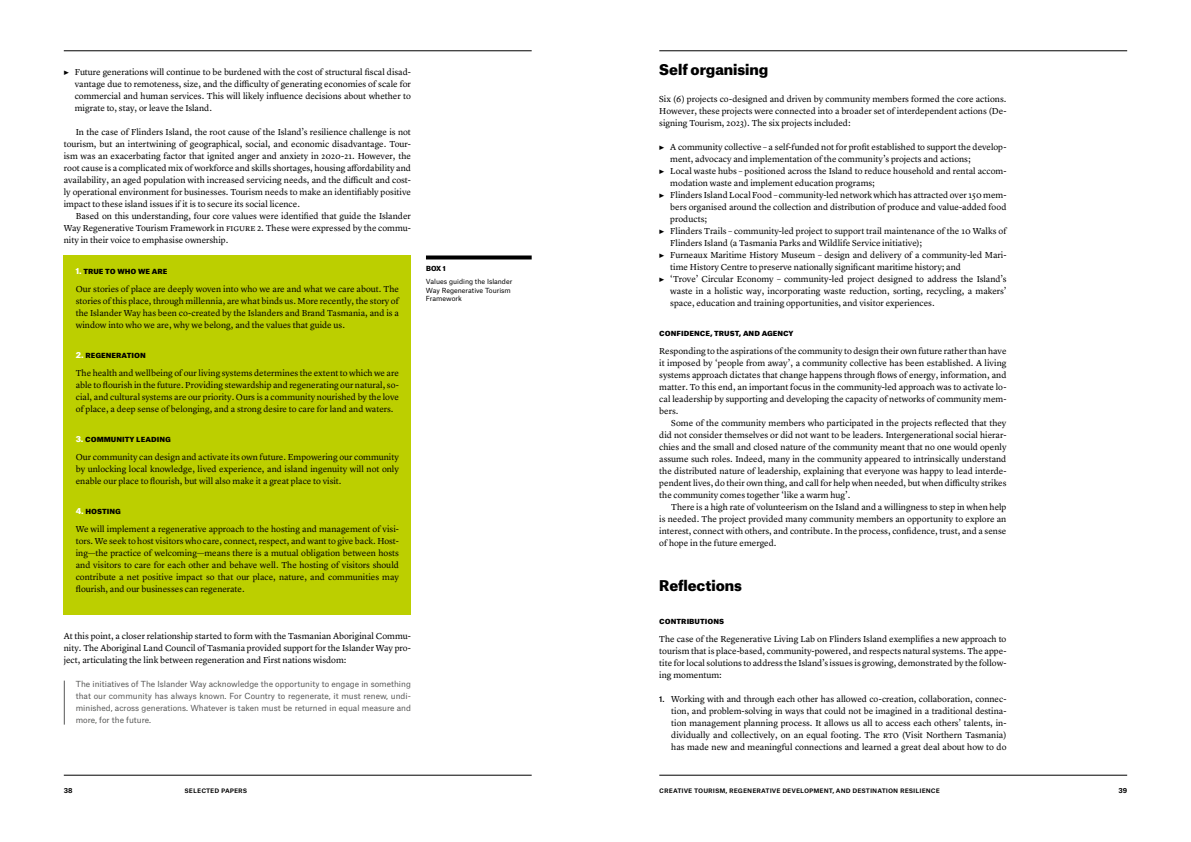
<style>
.page{position:relative;width:1191px;height:842px;background:#fff}
.page>*{position:absolute;margin:0;border:0;box-sizing:border-box;transform-origin:0 0}
.t1{font:900 14.2px "Atlas Grotesk";letter-spacing:-.005em;color:#000}
.t2{font:9px/12px "Lyon Text";color:#000;text-align:justify}
.t3{font:8px/12px "Atlas Grotesk";color:#575756;text-align:justify}
.t4{font:900 8px "Atlas Grotesk";color:#000}
.t5{font:500 7px "Atlas Grotesk";color:#000}
.t6{font:6.7px/9px "Atlas Grotesk";color:#000}
.t7{font:700 6.7px "Atlas Grotesk";color:#000}
.t8{font:900 6.7px "Atlas Grotesk";color:#000}
.s1{font-family:"Acumin Pro";font-weight:700;font-size:7.7px}
.s2{color:#fff}
.s3{font-family:"Atlas Grotesk";font-weight:500;font-size:7.7px}
</style>
<div class="page">
<hr style="left:659px;top:775px;width:468px;height:1px;background:#000">
<hr style="left:659px;top:51px;width:468px;height:1px;background:#000">
<hr style="left:64px;top:775px;width:467px;height:1px;background:#000">
<hr style="left:64px;top:51px;width:467px;height:1px;background:#000">
<hr style="left:64px;top:681px;width:1px;height:44px;background:#575756">
<svg style="left:426px;top:255px;width:105px;height:4px"></svg>
<div style="left:64px;top:255px;width:347px;height:360px;background:#bccf00"></div>
<p class="t2" style="left:75px;top:65px;width:338px;text-indent:-11px"><span class="s1">▶</span> Future generations will continue to be burdened with the cost of structural fiscal disad&shy;vantage due to remoteness, size, and the difficulty of generating economies of scale for commercial and human services. This will likely influence decisions about whether to migrate to, stay, or leave the Island.</p>
<p class="t2" style="left:64px;top:125px;width:349px;text-indent:12px">In the case of Flinders Island, the root cause of the Island’s resilience challenge is not tourism, but an intertwining of geographical, social, and economic disadvantage. Tour&shy;ism was an exacerbating factor that ignited anger and anxiety in 2020-21. However, the root cause is a complicated mix of workforce and skills shortages, housing affordability and availability, an aged population with increased servicing needs, and the difficult and cost&shy;ly operational environment for businesses. Tourism needs to make an identifiably positive impact to these island issues if it is to secure its social licence.</p>
<p class="t2" style="left:64px;top:209px;width:349px;text-indent:12px">Based on this understanding, four core values were identified that guide the Islander<br>Way Regenerative Tourism Framework in Figure</p>
<p class="t2" style="left:257px;top:221px;width:155px">2. These were expressed by the commu-</p>
<p class="t2" style="left:64px;top:233px;width:166px">nity in their voice to emphasise ownership.</p>
<p class="t4" style="left:76px;top:264px;width:92px"><span class="s2">1.</span> True to who we are</p>
<p class="t2" style="left:76px;top:282px;width:325px">Our stories of place are deeply woven into who we are and what we care about. The stories of this place, through millennia, are what binds us. More recently, the story of the Islander Way has been co-created by the Islanders and Brand Tasmania, and is a window into who we are, why we belong, and the values that guide us.</p>
<p class="t4" style="left:76px;top:348px;width:71px"><span class="s2">2.</span> Regeneration</p>
<p class="t2" style="left:76px;top:366px;width:325px">The health and wellbeing of our living systems determines the extent to which we are able to flourish in the future. Providing stewardship and regenerating our natural, so&shy;cial, and cultural systems are our priority. Ours is a community nourished by the love of place, a deep sense of belonging, and a strong desire to care for land and waters.</p>
<p class="t4" style="left:76px;top:432px;width:97px"><span class="s2">3.</span> Community leading</p>
<p class="t2" style="left:76px;top:450px;width:325px">Our community can design and activate its own future. Empowering our community by unlocking local knowledge, lived experience, and island ingenuity will not only enable our place to flourish, but will also make it a great place to visit.</p>
<p class="t4" style="left:76px;top:504px;width:47px"><span class="s2">4.</span> Hosting</p>
<p class="t2" style="left:76px;top:522px;width:325px">We will implement a regenerative approach to the hosting and management of visi&shy;tors. We seek to host visitors who care, connect, respect, and want to give back. Host&shy;ing—the practice of welcoming—means there is a mutual obligation between hosts and visitors to care for each other and behave well. The hosting of visitors should contribute a net positive impact so that our place, nature, and communities may flourish, and our businesses can regenerate.</p>
<p class="t8" style="left:426px;top:263px;width:21px">BOX 1</p>
<p class="t6" style="left:426px;top:276px;width:88px">Values guiding the Islander<br>Way Regenerative Tourism<br>Framework</p>
<p class="t2" style="left:64px;top:629px;width:349px">At this point, a closer relationship started to form with the Tasmanian Aboriginal Commu&shy;nity. The Aboriginal Land Council of Tasmania provided support for the Islander Way pro&shy;ject, articulating the link between regeneration and First nations wisdom:</p>
<p class="t3" style="left:76px;top:677px;width:337px">The initiatives of The Islander Way acknowledge the opportunity to engage in something that our community has always known. For Country to regenerate, it must renew, undi&shy;minished, across generations. Whatever is taken must be returned in equal measure and more, for the future.</p>
<h1 class="t1" style="left:659px;top:58px;width:111px">Self organising</h1>
<p class="t2" style="left:659px;top:92px;width:349px">Six (6) projects co-designed and driven by community members formed the core actions.<br>However, these projects were connected into a broader set of interdependent actions (De&shy;signing Tourism, 2023). The six projects included:</p>
<p class="t2" style="left:659px;top:140px;width:349px"><span class="s1">▶</span> A community collective – a self-funded not for profit established to support the develop-</p>
<p class="t2" style="left:670px;top:152px;width:302px">ment, advocacy and implementation of the community’s projects and actions;</p>
<p class="t2" style="left:659px;top:164px;width:348px"><span class="s1">▶</span> Local waste hubs – positioned across the Island to reduce household and rental accom-</p>
<p class="t2" style="left:670px;top:176px;width:206px">modation waste and implement education programs;</p>
<p class="t2" style="left:659px;top:188px;width:349px"><span class="s1">▶</span> Flinders Island Local Food – community-led network which has attracted over 150 mem-</p>
<p class="t2" style="left:670px;top:200px;width:338px">bers organised around the collection and distribution of produce and value-added food</p>
<p class="t2" style="left:670px;top:212px;width:38px">products;</p>
<p class="t2" style="left:659px;top:224px;width:349px"><span class="s1">▶</span> Flinders Trails – community-led project to support trail maintenance of the 10 Walks of</p>
<p class="t2" style="left:670px;top:236px;width:253px">Flinders Island (a Tasmania Parks and Wildlife Service initiative);</p>
<p class="t2" style="left:659px;top:248px;width:349px"><span class="s1">▶</span> Furneaux Maritime History Museum – design and delivery of a community-led Mari-</p>
<p class="t2" style="left:670px;top:260px;width:292px">time History Centre to preserve nationally significant maritime history; and</p>
<p class="t2" style="left:659px;top:272px;width:349px"><span class="s1">▶</span> ‘Trove’ Circular Economy – community-led project designed to address the Island’s</p>
<p class="t2" style="left:670px;top:284px;width:338px">waste in a holistic way, incorporating waste reduction, sorting, recycling, a makers’</p>
<p class="t2" style="left:670px;top:296px;width:266px">space, education and training opportunities, and visitor experiences.</p>
<p class="t4" style="left:659px;top:326px;width:136px">Confidence, trust, and agency</p>
<p class="t2" style="left:659px;top:344px;width:349px">Responding to the aspirations of the community to design their own future rather than have it imposed by ‘people from away’, a community collective has been established. A living systems approach dictates that change happens through flows of energy, information, and matter. To this end, an important focus in the community-led approach was to activate lo&shy;cal leadership by supporting and developing the capacity of networks of community mem&shy;bers.</p>
<p class="t2" style="left:659px;top:416px;width:349px;text-indent:12px">Some of the community members who participated in the projects reflected that they did not consider themselves or did not want to be leaders. Intergenerational social hierar&shy;chies and the small and closed nature of the community meant that no one would openly assume such roles. Indeed, many in the community appeared to intrinsically understand the distributed nature of leadership, explaining that everyone was happy to lead interde&shy;pendent lives, do their own thing, and call for help when needed, but when difficulty strikes the community comes together ‘like a warm hug’.</p>
<p class="t2" style="left:659px;top:500px;width:349px;text-indent:12px">There is a high rate of volunteerism on the Island and a willingness to step in when help is needed. The project provided many community members an opportunity to explore an interest, connect with others, and contribute. In the process, confidence, trust, and a sense of hope in the future emerged.</p>
<h1 class="t1" style="left:659px;top:574px;width:84px">Reflections</h1>
<p class="t4" style="left:659px;top:614px;width:66px">Contributions</p>
<p class="t2" style="left:659px;top:632px;width:349px">The case of the Regenerative Living Lab on Flinders Island exemplifies a new approach to tourism that is place-based, community-powered, and respects natural systems. The appe&shy;tite for local solutions to address the Island’s issues is growing, demonstrated by the follow&shy;ing momentum:</p>
<p class="t2" style="left:671px;top:692px;width:337px;text-indent:-12px"><span class="s3">1.</span> Working with and through each other has allowed co-creation, collaboration, connec&shy;tion, and problem-solving in ways that could not be imagined in a traditional destina&shy;tion management planning process. It allows us all to access each others’ talents, in&shy;dividually and collectively, on an equal footing. The RTO (Visit Northern Tasmania) has made new and meaningful connections and learned a great deal about how to do</p>
<p class="t7" style="left:64px;top:784px;width:10px">38</p>
<p class="t5" style="left:184px;top:784px;width:64px">SELECTED PAPERS</p>
<p class="t5" style="left:659px;top:784px;width:282px">CREATIVE TOURISM, REGENERATIVE DEVELOPMENT, AND DESTINATION RESILIENCE</p>
<p class="t7" style="left:1118px;top:784px;width:10px">39</p>
</div>
